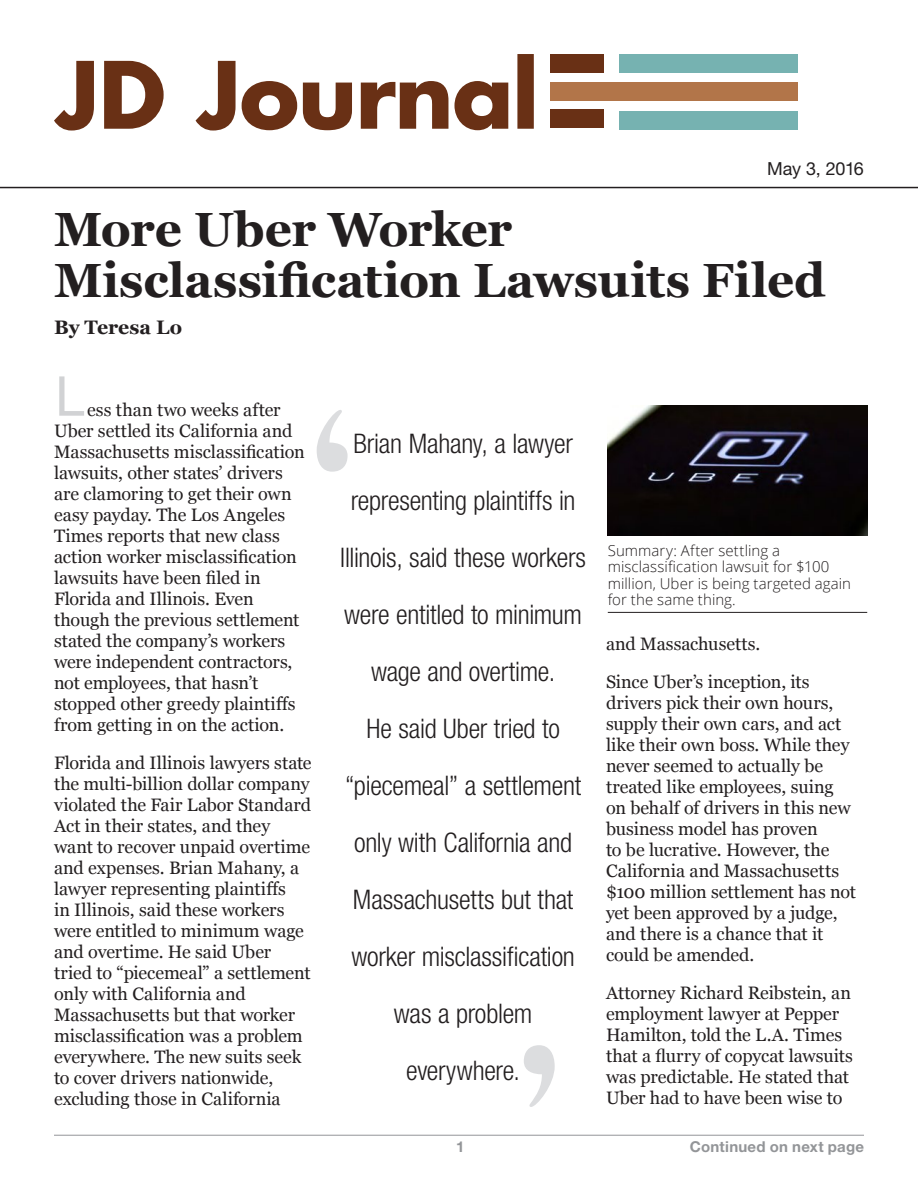
<style>
.page{position:relative;width:918px;height:1188px;background:#fff}
.page>*{position:absolute;margin:0;border:0;box-sizing:border-box;transform-origin:0 0}
.t1{font:54px "Verdana";color:#d1d2d4}
.t2{font:700 48px/51px "Georgia";letter-spacing:-.005em;color:#231f20}
.t3{font:300 condensed 27px/57px "Helvetica Neue LT Std";letter-spacing:-.01em;color:#231f20;text-align:center}
.t4{font:700 19.5px "Georgia";color:#231f20}
.t5{font:18px/21px "Georgia";letter-spacing:-.005em;color:#231f20}
.t6{font:18px "Helvetica Neue LT Std";letter-spacing:-.02em;color:#231f20}
.t7{font:300 15px/16.5px "Open Sans";letter-spacing:.005em;color:#231f20}
.t8{font:700 15px "Helvetica Neue LT Std";letter-spacing:.015em;color:#939598}
</style>
<div class="page">
<hr style="left:54px;top:1135px;width:810px;height:1px;background:#939598">
<hr style="left:0;top:187px;width:918px;height:1px;background:#231f20">
<svg style="left:524px;top:1045px;width:31px;height:62px"></svg>
<svg style="left:317px;top:410px;width:31px;height:62px"></svg>
<hr style="left:608px;top:612px;width:259px;height:1px;background:#231f20">
<img style="left:608px;top:406px;width:259px;height:130px">
<svg style="left:54px;top:54px;width:480px;height:77px"></svg>
<div style="left:550px;top:54px;width:54px;height:19px;background:#693015"></div>
<div style="left:550px;top:82px;width:248px;height:18px;background:#b27549"></div>
<div style="left:619px;top:54px;width:179px;height:19px;background:#76b2b1"></div>
<div style="left:619px;top:112px;width:179px;height:18px;background:#76b2b1"></div>
<div style="left:550px;top:110px;width:54px;height:18px;background:#693015"></div>
<p class="t6" style="left:767px;top:158px;width:98px">May 3, 2016</p>
<h2 class="t2" style="left:54px;top:201px;width:773px">More Uber Worker<br>Misclassification Lawsuits Filed</h2>
<p class="t4" style="left:54px;top:312px;width:130px">By Teresa Lo</p>
<h1 class="t1" style="left:54px;top:362px;width:32px">L</h1>
<p class="t5" style="left:54px;top:398px;width:252px;text-indent:33px">ess than two weeks after<br>Uber settled its California and<br>Massachusetts misclassification lawsuits, other states’ drivers are clamoring to get their own easy payday. The Los Angeles<br>Times reports that new class action worker misclassification lawsuits have been filed in<br>Florida and Illinois. Even though the previous settlement stated the company’s workers were independent contractors, not employees, that hasn’t stopped other greedy plaintiffs from getting in on the action.</p>
<p class="t5" style="left:54px;top:751px;width:259px">Florida and Illinois lawyers state the multi-billion dollar company violated the Fair Labor Standard<br>Act in their states, and they want to recover unpaid overtime and expenses. Brian Mahany, a lawyer representing plaintiffs<br>in Illinois, said these workers were entitled to minimum wage and overtime. He said Uber tried to “piecemeal” a settlement only with California and<br>Massachusetts but that worker misclassification was a problem everywhere. The new suits seek to cover drivers nationwide, excluding those in California</p>
<p class="t3" style="left:340px;top:415px;width:247px">Brian Mahany, a lawyer representing plaintiffs in<br>Illinois, said these workers were entitled to minimum wage and overtime.<br>He said Uber tried to “piecemeal” a settlement only with California and<br>Massachusetts but that worker misclassification was a problem everywhere.</p>
<p class="t7" style="left:608px;top:542px;width:245px">Summary: After settling a misclassification lawsuit for $100 million, Uber is being targeted again for the same thing.</p>
<p class="t5" style="left:606px;top:624px;width:205px;line-height:37.8px">and Massachusetts.<br>Since Uber’s inception, its</p>
<p class="t5" style="left:606px;top:691px;width:252px">drivers pick their own hours, supply their own cars, and act like their own boss. While they never seemed to actually be treated like employees, suing on behalf of drivers in this new business model has proven<br>to be lucrative. However, the<br>California and Massachusetts $100 million settlement has not yet been approved by a judge, and there is a chance that it could be amended.</p>
<p class="t5" style="left:606px;top:981px;width:249px">Attorney Richard Reibstein, an employment lawyer at Pepper<br>Hamilton, told the L.A. Times that a flurry of copycat lawsuits was predictable. He stated that<br>Uber had to have been wise to</p>
<p class="t8" style="left:456px;top:1137px;width:10px">1</p>
<p class="t8" style="left:690px;top:1137px;width:176px">Continued on next page</p>
</div>
